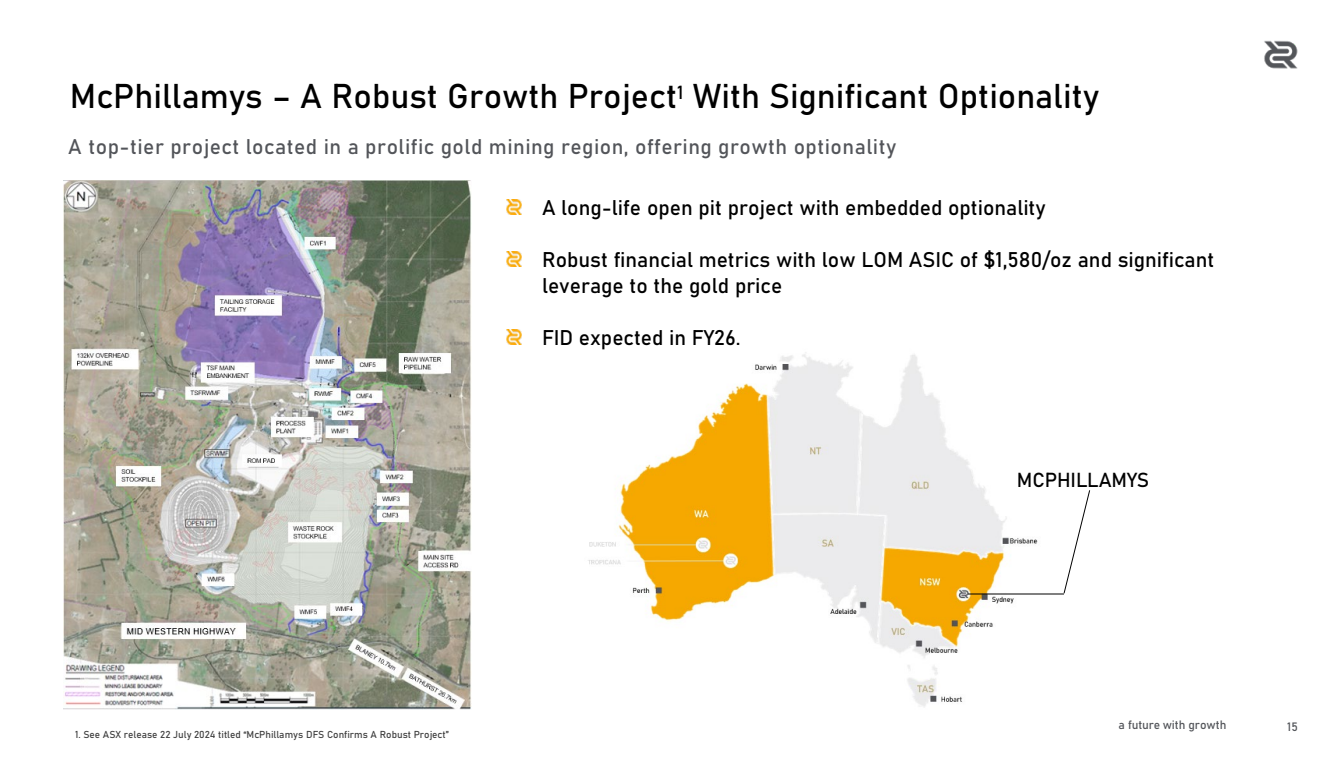
<style>
.page{position:relative;width:1336px;height:768px;background:#fff}
.page>*{position:absolute;margin:0;border:0;box-sizing:border-box;transform-origin:0 0}
.t1{font:34px "Bahnschrift";color:#000}
.t2{font:21px/25.2px "Bahnschrift";color:#000}
.t3{font:21px "Bahnschrift";letter-spacing:.025em;color:#53555a}
.t4{font:20px "Bahnschrift";letter-spacing:-.005em;color:#000}
.t5{font:12px "Bahnschrift";letter-spacing:-.005em;color:#53555a}
.t6{font:10px "Bahnschrift";color:#404040}
</style>
<div class="page">
<img style="left:1264px;top:40px;width:34px;height:29px">
<img style="left:63px;top:181px;width:409px;height:529px">
<img style="left:588px;top:352px;width:452px;height:355px">
<hr style="left:968px;top:594px;width:96px;height:1px;background:#000">
<svg style="left:1063px;top:490px;width:28px;height:104px"></svg>
<img style="left:506px;top:199px;width:15px;height:15px">
<img style="left:506px;top:252px;width:15px;height:15px">
<img style="left:506px;top:329px;width:15px;height:15px">
<p class="t1" style="left:70px;top:70px;width:1031px">McPhillamys – A Robust Growth Project<sup>1</sup> With Significant Optionality</p>
<p class="t3" style="left:68px;top:131px;width:829px">A top-tier project located in a prolific gold mining region, offering growth optionality</p>
<p class="t2" style="left:542px;top:194px;width:505px">A long-life open pit project with embedded optionality</p>
<p class="t2" style="left:542px;top:246px;width:674px">Robust financial metrics with low LOM ASIC of $1,580/oz and significant leverage to the gold price</p>
<p class="t2" style="left:542px;top:324px;width:200px">FID expected in FY26.</p>
<p class="t6" style="left:75px;top:727px;width:375px">1. See ASX release 22 July 2024 titled “McPhillamys DFS Confirms A Robust Project”</p>
<p class="t4" style="left:1017px;top:465px;width:134px">MCPHILLAMYS</p>
<p class="t5" style="left:1119px;top:716px;width:109px">a future with growth</p>
<p class="t5" style="left:1287px;top:718px;width:12px">15</p>
</div>
